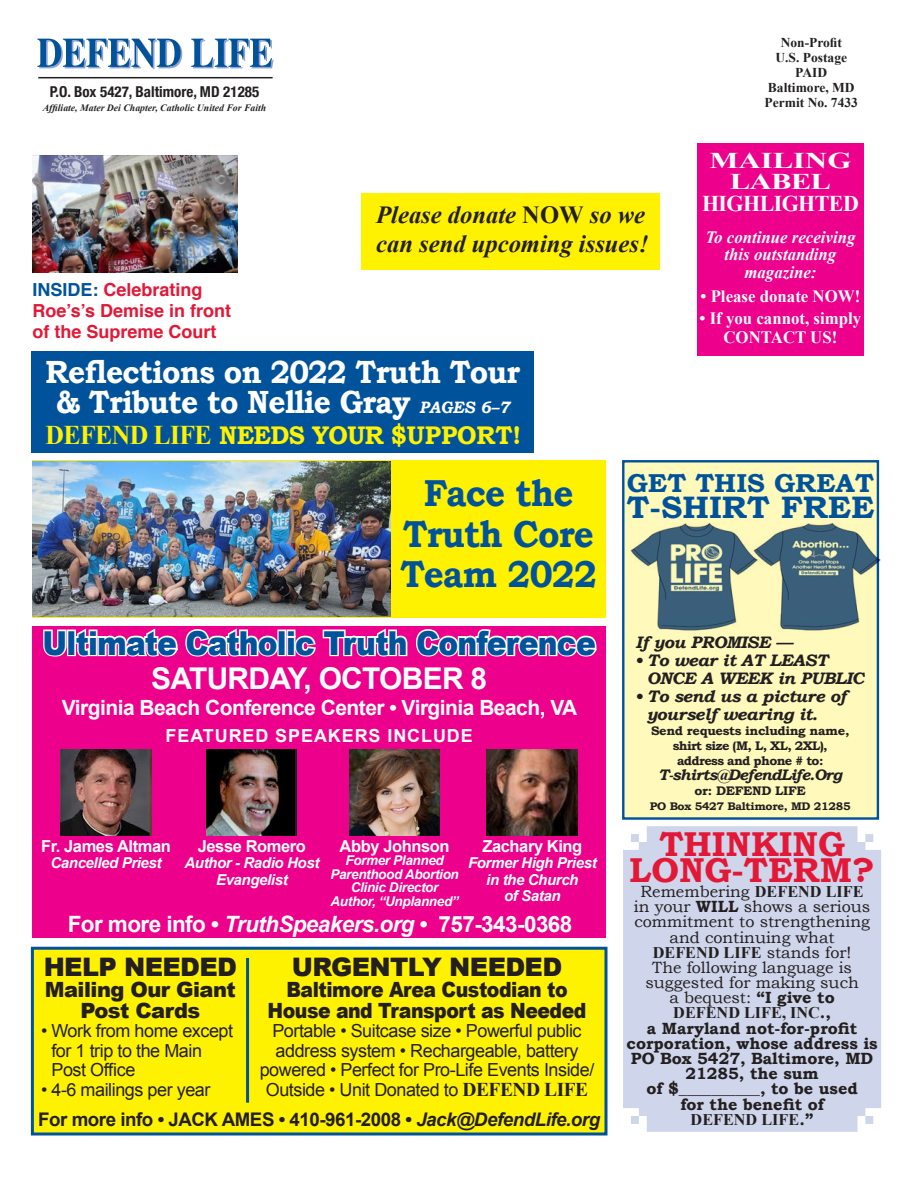
<style>
.page{position:relative;width:918px;height:1188px;background:#fff}
.page>*{position:absolute;margin:0;border:0;box-sizing:border-box;transform-origin:0 0}
.t1{font:700 37.5px/40.5px "Bookman Old Style";letter-spacing:-.025em;color:#00539b;text-align:center;scale:.93 1}
.t2{font:700 34.5px/25.5px "Bookman Old Style";color:#e31837;text-align:center}
.t3{font:900 33px "Arial";letter-spacing:-.025em;color:#00539b;scale:.9 1}
.t4{font:700 32.1px/30px "Bookman Old Style";letter-spacing:-.025em;color:#fff;text-align:center;scale:.93 1}
.t5{font:700 31.05px "Bookman Old Style";color:#00539b;scale:1.04 1}
.t6{font:700 30px "Arial";letter-spacing:-.025em;color:#fff}
.t7{font:700 25.95px "Bookman Old Style";color:#00539b;scale:1.04 1}
.t8{font:700 25.5px "Bookman Old Style";letter-spacing:-.025em;color:#fff200;scale:.96 1}
.t9{font:900 25.5px "Arial";letter-spacing:-.025em;color:#231f20}
.t10{font:italic 700 24.6px/28.7px "Times New Roman";color:#231f20}
.t11{font:700 22.5px "Arial";letter-spacing:-.025em;color:#fff}
.t12{font:700 22.5px/21.6px "Times New Roman";letter-spacing:-.025em;color:#fff;text-align:center;scale:1.37 1}
.t13{font:900 21px/21px "Arial";letter-spacing:-.025em;color:#231f20;text-align:center;scale:.9 1}
.t14{font:700 21px "Arial";letter-spacing:-.025em;color:#fff}
.t15{font:900 21px/21px "Arial";letter-spacing:-.025em;color:#231f20;text-align:center}
.t16{font:700 18.75px "Arial";letter-spacing:-.025em;color:#231f20}
.t17{font:18px/19.5px "Arial";letter-spacing:-.025em;color:#231f20}
.t18{font:700 18px/21px "Helvetica";color:#e31837}
.t19{font:700 18px "Arial";letter-spacing:.05em;color:#fff}
.t20{font:700 17.25px/18.8px "Times New Roman";color:#fff;text-align:center}
.t21{font:italic 700 17.25px/17.2px "Times New Roman";color:#fff;text-align:center}
.t22{font:italic 700 16.65px/18px "Bookman Old Style";letter-spacing:-.025em;color:#231f20;scale:1.04 1}
.t23{font:700 16.5px "Arial";letter-spacing:-.025em;color:#fff}
.t24{font:16.2px/15.1px "Bookman Old Style";color:#231f20;text-align:center}
.t25{font:700 16.2px/15.1px "Bookman Old Style";color:#231f20;text-align:center}
.t26{font:700 16.2px "Times New Roman";color:#231f20}
.t27{font:italic 700 15.15px "Bookman Old Style";letter-spacing:-.05em;color:#231f20;scale:1.04 1}
.t28{font:italic 700 15px/16.5px "Arial";letter-spacing:-.025em;color:#fff;text-align:center}
.t29{font:700 condensed 15px "Helvetica Neue";color:#231f20}
.t30{font:italic 700 13.5px/13.5px "Arial";letter-spacing:-.025em;color:#fff;text-align:center}
.t31{font:700 13.5px/15px "Times New Roman";color:#231f20;text-align:center}
.t32{font:700 12.45px/15px "Bookman Old Style";letter-spacing:-.05em;color:#231f20;text-align:center;scale:1.04 1}
.t33{font:700 12.45px "Bookman Old Style";letter-spacing:-.025em;color:#231f20;scale:1.04 1}
.t34{font:700 11.1px "Bookman Old Style";letter-spacing:-.025em;color:#231f20;scale:1.04 1}
.t35{font:italic 700 9.75px "Times New Roman";color:#231f20}
.s1{color:#00539b}
.s2{font-style:normal}
.s3{font-style:italic;font-size:16.5px}
.s4{font-family:"Times New Roman";font-size:27px}
.s5{font-style:italic}
.s6{font-family:"Times New Roman";font-weight:700;font-size:19.5px}
.s7{font-family:"Times New Roman";font-weight:700}
.s8{font-weight:700}
.s9{font-family:"Bookman Old Style";font-weight:400}
.s10{font-family:"Bookman Old Style"}
</style>
<div class="page">
<div style="left:32px;top:948px;width:574px;height:186px;background:#fff200"></div>
<div style="left:31px;top:947px;width:576px;height:189px;border:3px solid #00539b"></div>
<div style="left:32px;top:460px;width:574px;height:157px;background:#fff200"></div>
<div style="left:362px;top:193px;width:298px;height:77px;background:#fff200"></div>
<svg style="left:37px;top:39px;width:145px;height:30px"></svg>
<svg style="left:191px;top:39px;width:83px;height:29px"></svg>
<hr style="left:38px;top:77px;width:235px;height:1px;background:#231f20">
<div style="left:698px;top:143px;width:166px;height:212px;background:#ec008c"></div>
<img style="left:32px;top:156px;width:206px;height:116px">
<div style="left:623px;top:826px;width:258px;height:306px;background:#cfd5ea"></div>
<div style="left:623px;top:461px;width:255px;height:358px;background:#fffabc"></div>
<div style="left:622px;top:460px;width:257px;height:360px;border:2px solid #00539b"></div>
<img style="left:630px;top:523px;width:251px;height:109px">
<div style="left:31px;top:351px;width:503px;height:101px;background:#00539b"></div>
<div style="left:32px;top:626px;width:574px;height:311px;background:#ec008c"></div>
<svg style="left:43px;top:628px;width:554px;height:29px"></svg>
<img style="left:60px;top:749px;width:91px;height:87px">
<div style="left:206px;top:749px;width:91px;height:87px;background:#231f20"></div>
<img style="left:206px;top:749px;width:89px;height:87px">
<img style="left:349px;top:749px;width:91px;height:87px">
<img style="left:487px;top:749px;width:91px;height:87px">
<img style="left:32px;top:462px;width:358px;height:155px">
<hr style="left:246px;top:958px;width:3px;height:145px;background:#00539b">
<p class="t29" style="left:50px;top:80px;width:211px">P.O. Box 5427, Baltimore, MD 21285</p>
<p class="t35" style="left:43px;top:101px;width:225px">Affiliate, Mater Dei Chapter, Catholic United For Faith</p>
<p class="t18" style="left:32px;top:280px;width:200px"><span class="s1">INSIDE:</span> Celebrating<br>Roe’s’s Demise in front of the Supreme Court</p>
<h3 class="t10" style="left:376px;top:200px;width:274px">Please donate <span class="s2">NOW</span> so we can send upcoming issues!</h3>
<h3 class="t4" style="left:46px;top:357px;width:512px">Reflections on 2022 Truth Tour &amp; Tribute to Nellie Gray <span class="s3">PAGES 6–7</span></h3>
<h3 class="t8" style="left:46px;top:420px;width:497px"><span class="s4">DEFEND LIFE</span> NEEDS YOUR $UPPORT!</h3>
<p class="t31" style="left:765px;top:34px;width:95px">Non-Profit<br>U.S. Postage<br>PAID<br>Baltimore, MD<br>Permit No. 7433</p>
<p class="t12" style="left:702px;top:149px;width:116px">MAILING<br>LABEL<br>HIGHLIGHTED</p>
<p class="t21" style="left:705px;top:228px;width:151px">To continue receiving this outstanding magazine:</p>
<p class="t20" style="left:701px;top:286px;width:161px">• Please donate NOW!</p>
<p class="t20" style="left:700px;top:309px;width:163px">• If you cannot, simply<br>CONTACT US!</p>
<h1 class="t1" style="left:400px;top:473px;width:213px">Face the<br>Truth Core<br>Team 2022</h1>
<h3 class="t3" style="left:43px;top:619px;width:616px">Ultimate Catholic Truth Conference</h3>
<h3 class="t6" style="left:151px;top:659px;width:338px">SATURDAY, OCTOBER 8</h3>
<p class="t14" style="left:62px;top:693px;width:517px">Virginia Beach Conference Center • Virginia Beach, VA</p>
<p class="t19" style="left:166px;top:723px;width:309px">FEATURED SPEAKERS INCLUDE</p>
<p class="t23" style="left:41px;top:835px;width:131px">Fr. James Altman</p>
<p class="t28" style="left:50px;top:855px;width:113px">Cancelled Priest</p>
<p class="t23" style="left:482px;top:835px;width:101px">Zachary King</p>
<p class="t28" style="left:468px;top:855px;width:130px">Former High Priest in the Church<br>of Satan</p>
<p class="t11" style="left:68px;top:909px;width:506px">For more info • <span class="s5">TruthSpeakers.org</span> • 757-343-0368</p>
<p class="t23" style="left:198px;top:835px;width:110px">Jesse Romero</p>
<p class="t28" style="left:184px;top:855px;width:136px">Author - Radio Host<br>Evangelist</p>
<p class="t23" style="left:340px;top:835px;width:112px">Abby Johnson</p>
<p class="t30" style="left:330px;top:854px;width:130px">Former Planned<br>Parenthood Abortion<br>Clinic Director<br>Author, “Unplanned”</p>
<h3 class="t9" style="left:292px;top:948px;width:272px">URGENTLY NEEDED</h3>
<p class="t13" style="left:267px;top:978px;width:356px">Baltimore Area Custodian to<br>House and Transport as Needed</p>
<p class="t17" style="left:260px;top:1022px;width:336px;text-align:center">Portable • Suitcase size • Powerful public address system • Rechargeable, battery powered • Perfect for Pro-Life Events Inside/ Outside • Unit Donated to <span class="s6">DEFEND LIFE</span></p>
<p class="t16" style="left:38px;top:1107px;width:563px">For more info • JACK AMES • 410-961-2008 • <span class="s5">Jack@DefendLife.org</span></p>
<h3 class="t9" style="left:44px;top:948px;width:195px">HELP NEEDED</h3>
<p class="t15" style="left:45px;top:978px;width:193px">Mailing Our Giant<br>Post Cards</p>
<p class="t17" style="left:51px;top:1022px;width:183px;text-indent:-10px">• Work from home except for 1 trip to the Main<br>Post Office</p>
<p class="t17" style="left:41px;top:1080px;width:171px">• 4-6 mailings per year</p>
<h3 class="t7" style="left:627px;top:467px;width:239px">GET THIS GREAT</h3>
<h3 class="t5" style="left:627px;top:489px;width:239px">T-SHIRT FREE</h3>
<p class="t22" style="left:636px;top:633px;width:153px">If you PROMISE —</p>
<p class="t22" style="left:647px;top:651px;width:210px;text-indent:-11px">• To wear it AT LEAST<br>ONCE A WEEK in PUBLIC</p>
<p class="t22" style="left:647px;top:687px;width:194px;text-indent:-11px">• To send us a picture of yourself wearing it.</p>
<p class="t32" style="left:651px;top:723px;width:192px">Send requests including name, shirt size (M, L, XL, 2XL), address and phone # to:</p>
<p class="t27" style="left:658px;top:766px;width:178px">T-shirts@DefendLife.Org</p>
<p class="t33" style="left:695px;top:784px;width:109px">or: DEFEND LIFE</p>
<p class="t34" style="left:650px;top:800px;width:195px">PO Box 5427 Baltimore, MD 21285</p>
<h2 class="t2" style="left:629px;top:831px;width:247px">THINKING<br>LONG-TERM?</h2>
<p class="t24" style="left:634px;top:884px;width:238px">Remembering <span class="s7">DEFEND LIFE </span>in your <span class="s8">WILL</span> shows a serious commitment to strengthening and continuing what</p>
<p class="t26" style="left:653px;top:941px;width:200px">DEFEND LIFE <span class="s9">stands for!</span></p>
<p class="t24" style="left:645px;top:960px;width:215px">The following language is suggested for making such a bequest: <span class="s8">“I give to</span></p>
<p class="t26" style="left:673px;top:1002px;width:159px">DEFEND LIFE, INC<span class="s10">.,</span></p>
<p class="t25" style="left:627px;top:1020px;width:253px">a Maryland not-for-profit corporation, whose address is<br>PO Box 5427, Baltimore, MD<br>21285, the sum<br>of $__________, to be used<br>for the benefit of</p>
<p class="t26" style="left:691px;top:1108px;width:125px">DEFEND LIFE<span class="s10">.”</span></p>
</div>
